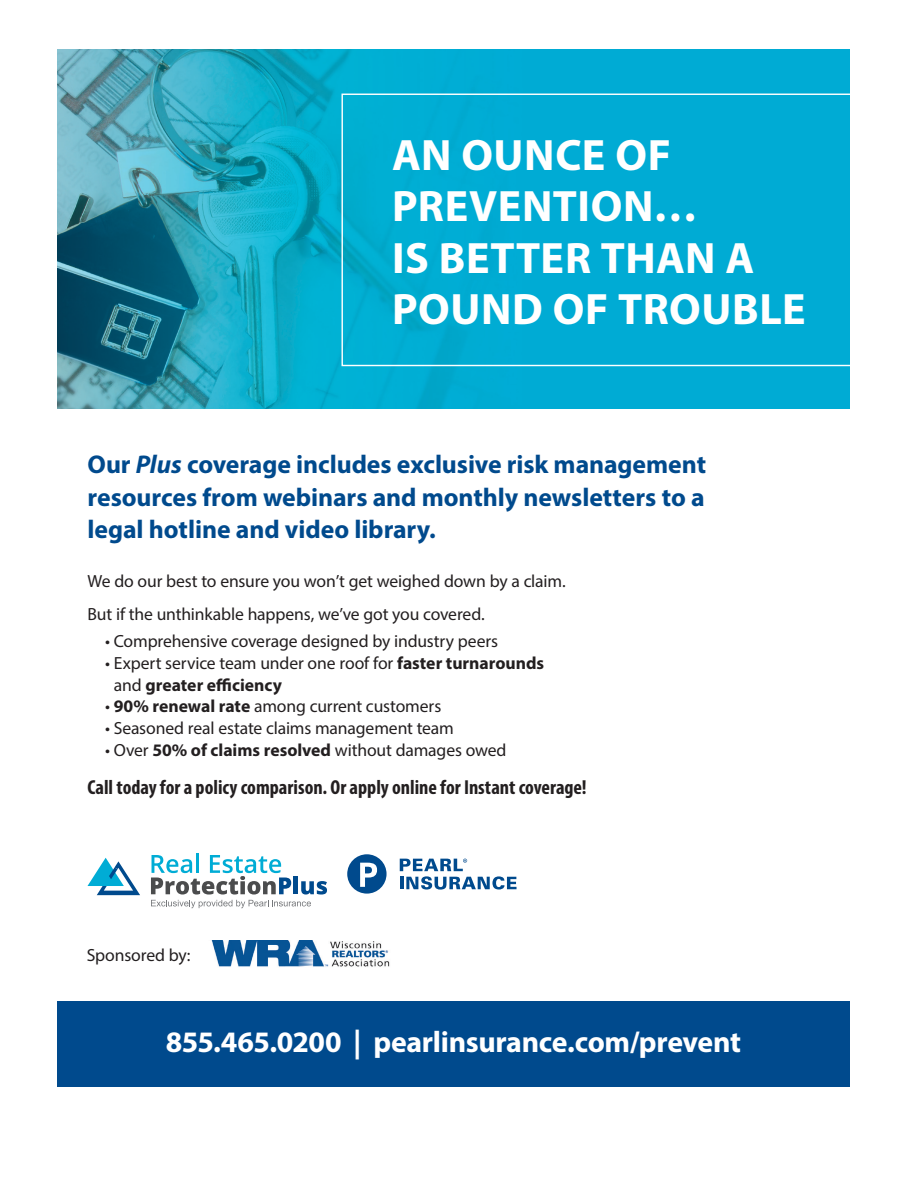
<style>
.page{position:relative;width:918px;height:1188px;background:#fff}
.page>*{position:absolute;margin:0;border:0;box-sizing:border-box;transform-origin:0 0}
.t1{font:700 44.1px/51.3px "Myriad Pro";letter-spacing:.015em;color:#fff}
.t2{font:700 29.85px "Myriad Pro";letter-spacing:-.01em;color:#fff}
.t3{font:700 25.8px/32.5px "Myriad Pro";letter-spacing:-.005em;color:#004a8d;text-align:justify}
.t4{font:700 condensed 20.4px "Myriad Pro";color:#231f20}
.t5{font:17.55px/32.5px "Myriad Pro";letter-spacing:-.01em;color:#231f20}
.s1{font-style:italic}
.s2{font-weight:700}
</style>
<div class="page">
<img style="left:57px;top:50px;width:793px;height:359px">
<div style="left:57px;top:1001px;width:793px;height:85px;background:#004a8d"></div>
<div style="left:342px;top:94px;width:508px;height:272px;background:#00abd4"></div>
<svg style="left:347px;top:854px;width:40px;height:40px"></svg>
<svg style="left:400px;top:859px;width:117px;height:31px"></svg>
<hr style="left:196px;top:854px;width:3px;height:19px;background:#00acd5">
<svg style="left:87px;top:858px;width:53px;height:37px"></svg>
<svg style="left:151px;top:855px;width:176px;height:53px"></svg>
<img style="left:212px;top:941px;width:178px;height:26px">
<p class="t1" style="left:392px;top:128px;width:415px">AN OUNCE OF<br>PREVENTION…<br>IS BETTER THAN A<br>POUND OF TROUBLE</p>
<p class="t3" style="left:87px;top:448px;width:620px">Our <span class="s1">Plus</span> coverage includes exclusive risk management resources from webinars and monthly newsletters to a legal hotline and video library.</p>
<p class="t5" style="left:87px;top:565px;width:480px">We do our best to ensure you won’t get weighed down by a claim.<br>But if the unthinkable happens, we’ve got you covered.</p>
<p class="t5" style="left:105px;top:625px;width:395px">• Comprehensive coverage designed by industry peers</p>
<p class="t5" style="left:114px;top:652px;width:432px;line-height:21.8px;text-indent:-9px">• Expert service team under one roof for <span class="s2">faster turnarounds </span>and <span class="s2">greater efficiency</span></p>
<p class="t5" style="left:105px;top:690px;width:338px">• <span class="s2">90% renewal rate</span> among current customers</p>
<p class="t5" style="left:105px;top:712px;width:350px">• Seasoned real estate claims management team</p>
<p class="t5" style="left:105px;top:733px;width:403px">• Over <span class="s2">50% of claims resolved</span> without damages owed</p>
<p class="t4" style="left:87px;top:775px;width:501px">Call today for a policy comparison. Or apply online for Instant coverage!</p>
<p class="t5" style="left:87px;top:939px;width:105px">Sponsored by:</p>
<p class="t2" style="left:166px;top:1023px;width:577px">855.465.0200 | pearlinsurance.com/prevent</p>
</div>
